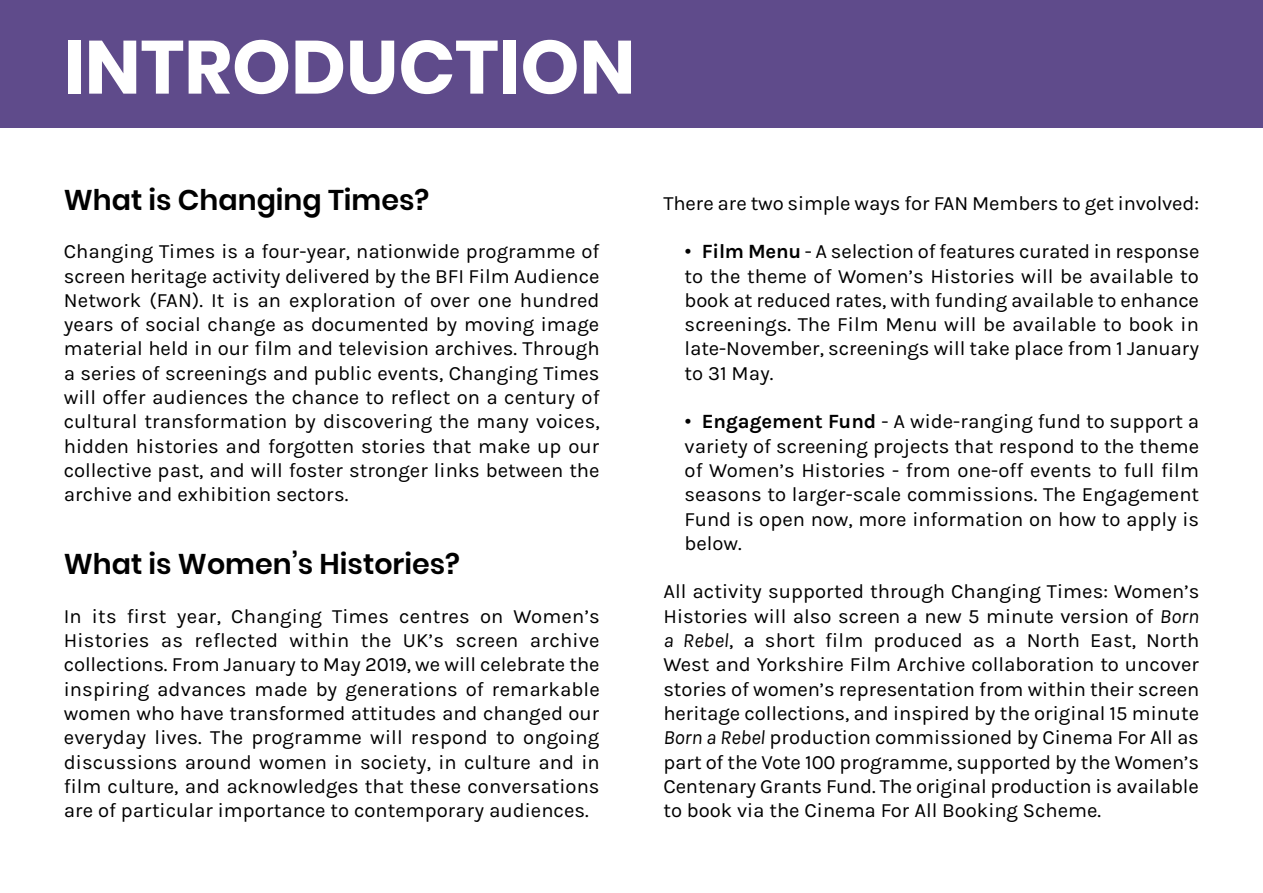
<style>
.page{position:relative;width:1263px;height:893px;background:#fff}
.page>*{position:absolute;margin:0;border:0;box-sizing:border-box;transform-origin:0 0}
.Paragraph_Style_7{font:700 75px "Poppins";color:#fff}
.Sub-header_Text{font:600 28.5px "Poppins";color:#000}
.Body_Text{font:20.25px/24.3px "Karla";color:#000;text-align:justify}
.s1{font-family:"Poppins"}
.s2{font-weight:700}
.s3{font-style:italic}
</style>
<div class="page">
<div style="left:0;top:0;width:1263px;height:128px;background:#5f4b8b"></div>
<p class="Paragraph_Style_7" style="left:64px;top:24px;width:573px">INTRODUCTION</p>
<p class="Sub-header_Text" style="left:64px;top:183px;width:367px">What is Changing Times?</p>
<p class="Body_Text" style="left:64px;top:240px;width:537px">Changing Times is a four-year, nationwide programme of screen heritage activity delivered by the BFI Film Audience Network (FAN). It is an exploration of over one hundred years of social change as documented by moving image material held in our film and television archives. Through a series of screenings and public events, Changing Times will offer audiences the chance to reflect on a century of cultural transformation by discovering the many voices, hidden histories and forgotten stories that make up our collective past, and will foster stronger links between the archive and exhibition sectors.</p>
<p class="Sub-header_Text" style="left:64px;top:548px;width:398px">What is Women’s Histories?</p>
<p class="Body_Text" style="left:64px;top:604px;width:538px">In its first year, Changing Times centres on Women’s Histories as reflected within the UK’s screen archive collections. From January to May 2019, we will celebrate the inspiring advances made by generations of remarkable women who have transformed attitudes and changed our everyday lives. The programme will respond to ongoing discussions around women in society, in culture and in film culture, and acknowledges that these conversations are of particular importance to contemporary audiences.</p>
<p class="Body_Text" style="left:663px;top:191px;width:537px">There are two simple ways for FAN Members to get involved:</p>
<p class="Body_Text" style="left:685px;top:240px;width:516px"><span class="s1">•</span> <span class="s2">Film Menu</span> - A selection of features curated in response to the theme of Women’s Histories will be available to book at reduced rates, with funding available to enhance screenings. The Film Menu will be available to book in late-November, screenings will take place from 1 January to 31 May.</p>
<p class="Body_Text" style="left:685px;top:410px;width:516px"><span class="s1">•</span> <span class="s2">Engagement Fund</span> - A wide-ranging fund to support a variety of screening projects that respond to the theme of Women’s Histories - from one-off events to full film seasons to larger-scale commissions. The Engagement Fund is open now, more information on how to apply is below.</p>
<p class="Body_Text" style="left:663px;top:580px;width:538px">All activity supported through Changing Times: Women’s Histories will also screen a new 5 minute version of <span class="s3">Born a Rebel</span>, a short film produced as a North East, North West and Yorkshire Film Archive collaboration to uncover stories of women’s representation from within their screen heritage collections, and inspired by the original 15 minute <span class="s3">Born a Rebel</span> production commissioned by Cinema For All as part of the Vote 100 programme, supported by the Women’s Centenary Grants Fund. The original production is available to book via the Cinema For All Booking Scheme.</p>
</div>
